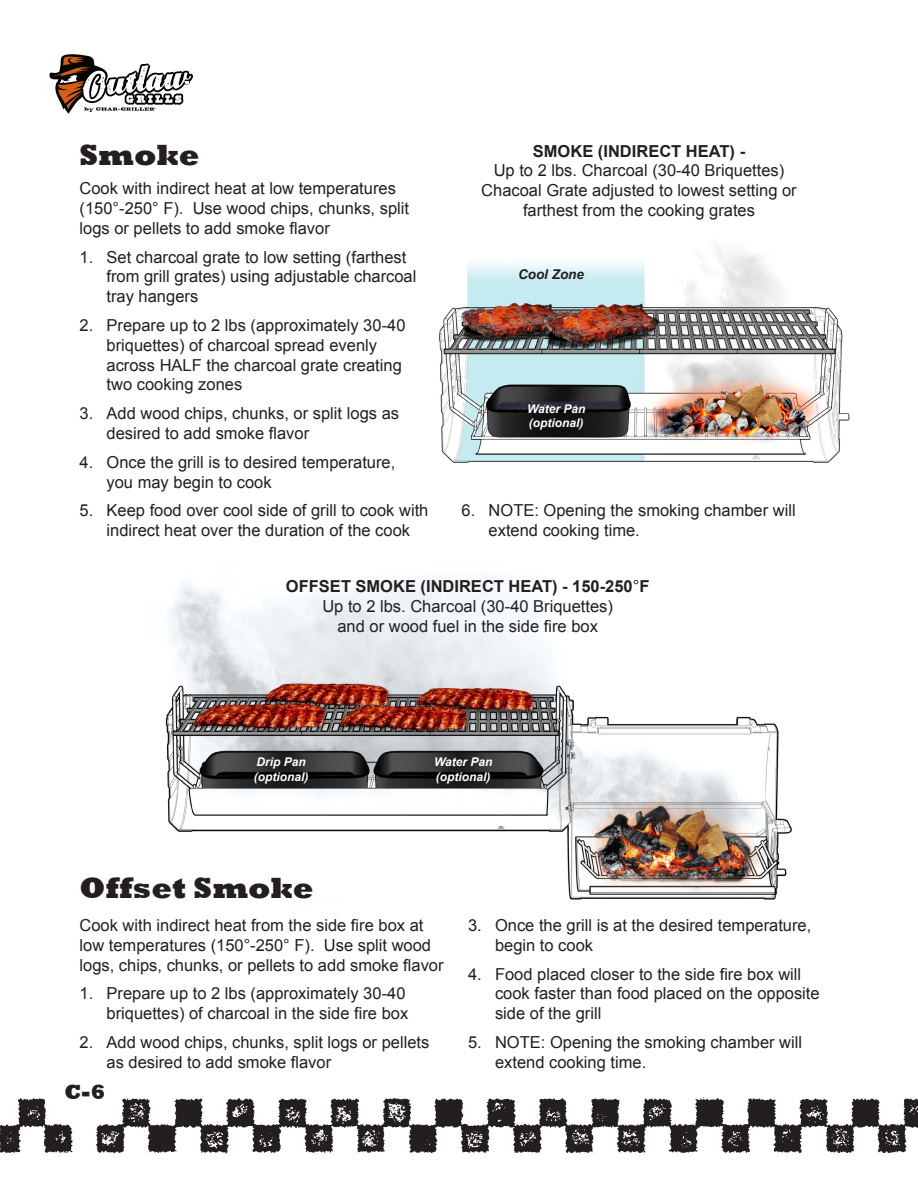
<style>
.page{position:relative;width:918px;height:1188px;background:#fff}
.page>*{position:absolute;margin:0;border:0;box-sizing:border-box;transform-origin:0 0}
.t1{font:800 30px "Rockwell";color:#231f20}
.t2{font:800 21px "Rockwell";color:#231f20}
.t3{font:16.5px/19.8px "Arial";color:#231f20}
.t4{font:italic 700 13.5px "Arial";color:#231f20}
.t5{font:italic 700 12px "Arial";color:#fff}
.s1{font-weight:700}
</style>
<div class="page">
<svg style="left:0;top:1098px;width:918px;height:56px"></svg>
<svg style="left:390px;top:1105px;width:10px;height:6px"></svg>
<svg style="left:344px;top:1115px;width:6px;height:5px"></svg>
<svg style="left:364px;top:1139px;width:8px;height:6px"></svg>
<svg style="left:317px;top:1132px;width:5px;height:5px"></svg>
<svg style="left:809px;top:1112px;width:5px;height:5px"></svg>
<svg style="left:233px;top:1112px;width:5px;height:4px"></svg>
<svg style="left:469px;top:1141px;width:8px;height:4px"></svg>
<div style="left:50px;top:1084px;width:70px;height:40px;background:#fff"></div>
<svg style="left:50px;top:54px;width:143px;height:60px"></svg>
<svg style="left:63px;top:1124px;width:43px;height:19px"></svg>
<img style="left:165px;top:578px;width:627px;height:322px">
<img style="left:439px;top:249px;width:411px;height:214px">
<p class="t1" style="left:80px;top:138px;width:122px">Smoke</p>
<p class="t3" style="left:80px;top:179px;width:331px">Cook with indirect heat at low temperatures (150°-250° F). Use wood chips, chunks, split logs or pellets to add smoke flavor</p>
<p class="t3" style="left:107px;top:247px;width:311px;text-indent:-27px">1. Set charcoal grate to low setting (farthest from grill grates) using adjustable charcoal tray hangers</p>
<p class="t3" style="left:107px;top:316px;width:300px;text-indent:-27px">2. Prepare up to 2 lbs (approximately 30-40 briquettes) of charcoal spread evenly across HALF the charcoal grate creating two cooking zones</p>
<p class="t3" style="left:107px;top:404px;width:294px;text-indent:-27px">3. Add wood chips, chunks, or split logs as desired to add smoke flavor</p>
<p class="t3" style="left:107px;top:452px;width:290px;text-indent:-27px">4. Once the grill is to desired temperature, you may begin to cook</p>
<p class="t3" style="left:80px;top:501px;width:350px;text-align:center">5. Keep food over cool side of grill to cook with indirect heat over the duration of the cook</p>
<p class="t3" style="left:494px;top:141px;width:292px;text-align:center"><span class="s1">SMOKE (INDIRECT HEAT) -<br></span>Up to 2 lbs. Charcoal (30-40 Briquettes)</p>
<p class="t3" style="left:481px;top:181px;width:317px;text-align:center">Chacoal Grate adjusted to lowest setting or farthest from the cooking grates</p>
<p class="t4" style="left:518px;top:265px;width:68px">Cool Zone</p>
<p class="t5" style="left:527px;top:401px;width:60px">Water Pan</p>
<p class="t5" style="left:529px;top:415px;width:56px">(optional)</p>
<p class="t3" style="left:489px;top:501px;width:309px;text-indent:-27px">6. NOTE: Opening the smoking chamber will extend cooking time.</p>
<p class="t3" style="left:286px;top:576px;width:365px;text-align:center"><span class="s1">OFFSET SMOKE (INDIRECT HEAT) - 150-250</span>°<span class="s1">F<br></span>Up to 2 lbs. Charcoal (30-40 Briquettes)</p>
<p class="t3" style="left:337px;top:616px;width:262px">and or wood fuel in the side fire box</p>
<p class="t5" style="left:256px;top:754px;width:51px">Drip Pan</p>
<p class="t5" style="left:254px;top:769px;width:56px">(optional)</p>
<p class="t1" style="left:80px;top:871px;width:236px">Offset Smoke</p>
<p class="t5" style="left:434px;top:754px;width:60px">Water Pan</p>
<p class="t5" style="left:436px;top:769px;width:56px">(optional)</p>
<p class="t3" style="left:80px;top:915px;width:366px">Cook with indirect heat from the side fire box at low temperatures (150°-250° F). Use split wood logs, chips, chunks, or pellets to add smoke flavor</p>
<p class="t3" style="left:80px;top:984px;width:330px;text-align:right">1. Prepare up to 2 lbs (approximately 30-40 briquettes) of charcoal in the side fire box</p>
<p class="t3" style="left:107px;top:1032px;width:324px;text-indent:-27px">2. Add wood chips, chunks, split logs or pellets as desired to add smoke flavor</p>
<p class="t2" style="left:64px;top:1080px;width:42px">C-6</p>
<p class="t3" style="left:495px;top:915px;width:318px;text-indent:-27px">3. Once the grill is at the desired temperature, begin to cook</p>
<p class="t3" style="left:495px;top:964px;width:326px;text-indent:-27px">4. Food placed closer to the side fire box will cook faster than food placed on the opposite side of the grill</p>
<p class="t3" style="left:495px;top:1032px;width:309px;text-indent:-27px">5. NOTE: Opening the smoking chamber will extend cooking time.</p>
</div>
